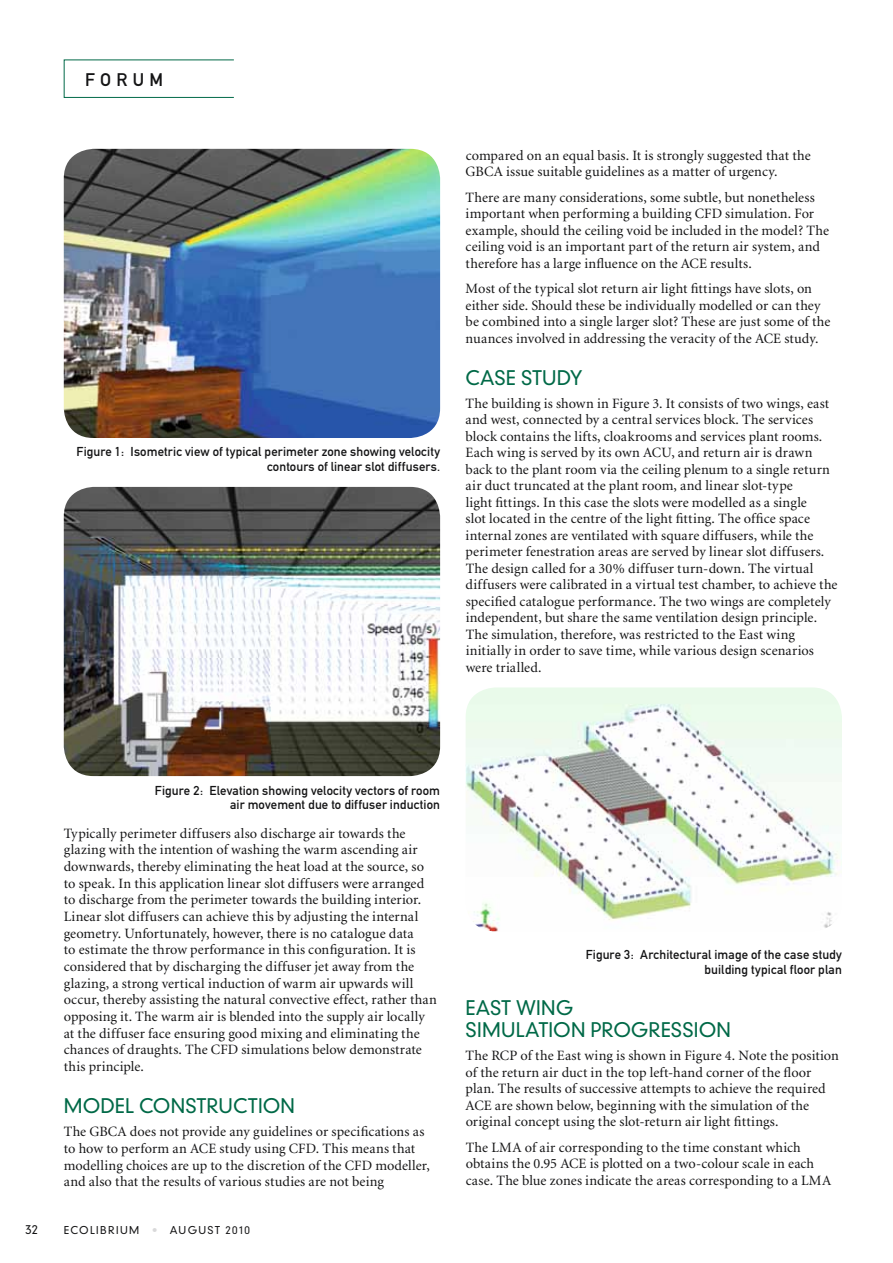
<style>
.page{position:relative;width:893px;height:1263px;background:#fff}
.page>*{position:absolute;margin:0;border:0;box-sizing:border-box;transform-origin:0 0}
.t1{font:300 19.5px/22.5px "DIN Neuzeit Grotesk";letter-spacing:.055em;color:#006947}
.t2{font:18px "DIN Mittelschrift";letter-spacing:.3em;color:#141415}
.t3{font:14.25px/16.5px "Minion";letter-spacing:.01em;color:#141415}
.t4{font:12.75px/14.2px "DIN Mittelschrift";letter-spacing:.01em;color:#141415;text-align:right}
.t5{font:300 12px "DIN Neuzeit Grotesk";color:#141415}
.t6{font:300 10.5px "DIN Neuzeit Grotesk";letter-spacing:.125em;color:#141415}
.s1{color:#d9d9da}
</style>
<div class="page">
<div style="left:64px;top:60px;width:170px;height:38px;border:1px solid #006947"></div>
<img style="left:466px;top:687px;width:376px;height:244px">
<img style="left:64px;top:149px;width:376px;height:289px">
<img style="left:64px;top:487px;width:376px;height:289px">
<p class="t2" style="left:85px;top:69px;width:80px">FORUM</p>
<p class="t4" style="left:77px;top:445px;width:365px">Figure 1: Isometric view of typical perimeter zone showing velocity contours of linear slot diffusers.</p>
<p class="t3" style="left:466px;top:147px;width:347px">compared on an equal basis. It is strongly suggested that the<br>GBCA issue suitable guidelines as a matter of urgency.</p>
<p class="t3" style="left:466px;top:189px;width:365px">There are many considerations, some subtle, but nonetheless important when performing a building CFD simulation. For example, should the ceiling void be included in the model? The ceiling void is an important part of the return air system, and therefore has a large influence on the ACE results.</p>
<p class="t3" style="left:466px;top:281px;width:366px">Most of the typical slot return air light fittings have slots, on either side. Should these be individually modelled or can they be combined into a single larger slot? These are just some of the nuances involved in addressing the veracity of the ACE study.</p>
<h1 class="t1" style="left:466px;top:366px;width:105px">CAS E STUDY</h1>
<p class="t3" style="left:466px;top:395px;width:373px">The building is shown in Figure 3. It consists of two wings, east and west, connected by a central services block. The services block contains the lifts, cloakrooms and services plant rooms.<br>Each wing is served by its own ACU, and return air is drawn back to the plant room via the ceiling plenum to a single return air duct truncated at the plant room, and linear slot-type<br>light fittings. In this case the slots were modelled as a single<br>slot located in the centre of the light fitting. The office space internal zones are ventilated with square diffusers, while the perimeter fenestration areas are served by linear slot diffusers.<br>The design called for a 30% diffuser turn-down. The virtual diffusers were calibrated in a virtual test chamber, to achieve the specified catalogue performance. The two wings are completely independent, but share the same ventilation design principle.<br>The simulation, therefore, was restricted to the East wing initially in order to save time, while various design scenarios were trialled.</p>
<p class="t4" style="left:155px;top:783px;width:287px">Figure 2: Elevation showing velocity vectors of room air movement due to diffuser induction</p>
<p class="t3" style="left:64px;top:825px;width:375px">Typically perimeter diffusers also discharge air towards the glazing with the intention of washing the warm ascending air downwards, thereby eliminating the heat load at the source, so to speak. In this application linear slot diffusers were arranged to discharge from the perimeter towards the building interior.<br>Linear slot diffusers can achieve this by adjusting the internal geometry. Unfortunately, however, there is no catalogue data<br>to estimate the throw performance in this configuration. It is considered that by discharging the diffuser jet away from the glazing, a strong vertical induction of warm air upwards will occur, thereby assisting the natural convective effect, rather than opposing it. The warm air is blended into the supply air locally at the diffuser face ensuring good mixing and eliminating the chances of draughts. The CFD simulations below demonstrate this principle.</p>
<h1 class="t1" style="left:64px;top:1095px;width:230px">MODEL CONSTRUCTION</h1>
<p class="t3" style="left:64px;top:1124px;width:368px">The GBCA does not provide any guidelines or specifications as to how to perform an ACE study using CFD. This means that modelling choices are up to the discretion of the CFD modeller, and also that the results of various studies are not being</p>
<p class="t5" style="left:26px;top:1222px;width:14px">32</p>
<p class="t6" style="left:64px;top:1223px;width:72px">ECOLIBRIUM</p>
<p class="t6" style="left:152px;top:1223px;width:37px"><span class="s1">•</span> AUGU</p>
<p class="t6" style="left:208px;top:1223px;width:44px">ST 2010</p>
<p class="t4" style="left:586px;top:948px;width:258px">Figure 3: Architectural image of the case study building typical floor plan</p>
<h1 class="t1" style="left:466px;top:996px;width:264px;text-indent:36px">T WING<br>SIM ULATION PROGRESSION</h1>
<p class="t3" style="left:466px;top:1048px;width:375px">The RCP of the East wing is shown in Figure 4. Note the position of the return air duct in the top left-hand corner of the floor plan. The results of successive attempts to achieve the required ACE are shown below, beginning with the simulation of the original concept using the slot-return air light fittings.</p>
<p class="t3" style="left:466px;top:1139px;width:367px">The LMA of air corresponding to the time constant which obtains the 0.95 ACE is plotted on a two-colour scale in each case. The blue zones indicate the areas corresponding to a LMA</p>
<h1 class="t1" style="left:466px;top:996px;width:13px">EAS</h1>
</div>
